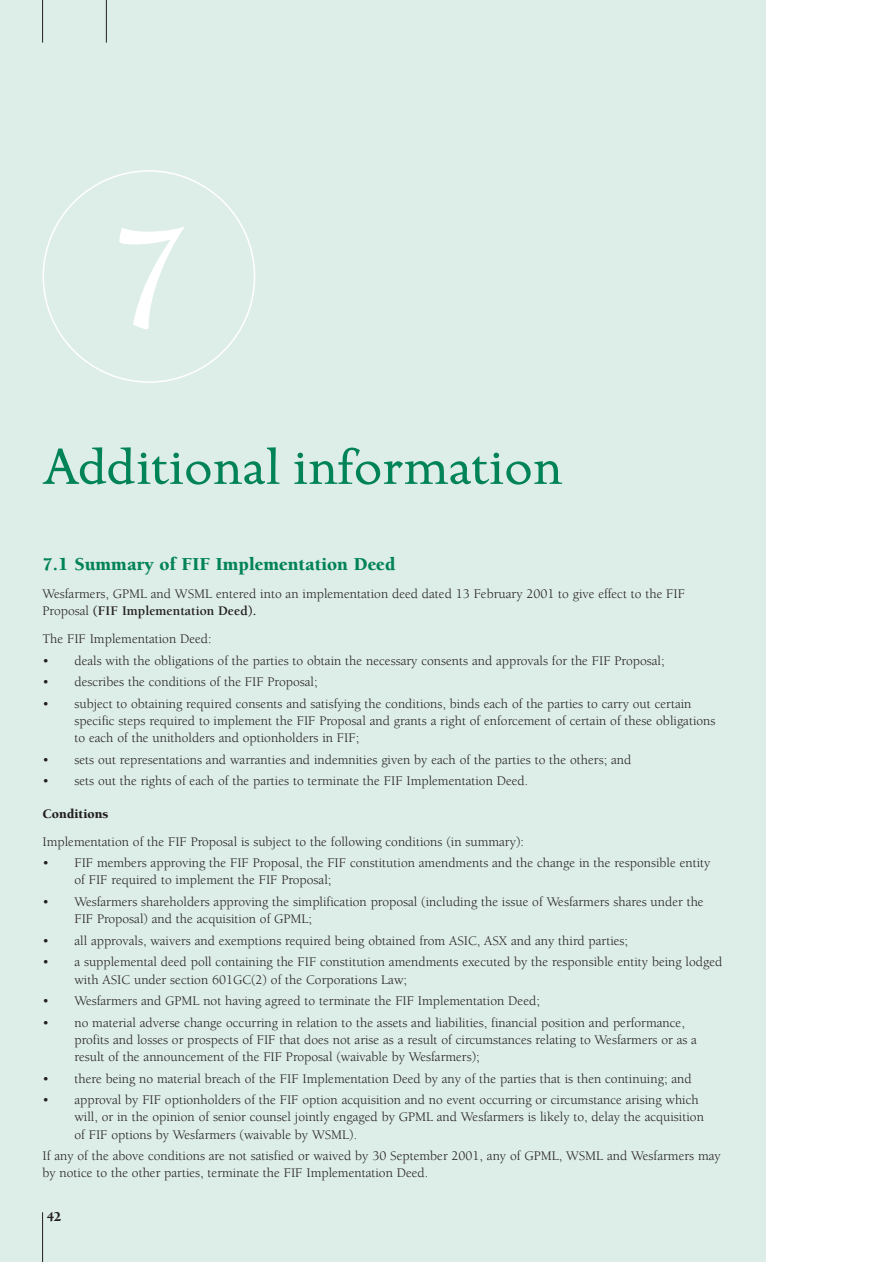
<style>
.page{position:relative;width:893px;height:1262px;background:#fff}
.page>*{position:absolute;margin:0;border:0;box-sizing:border-box;transform-origin:0 0}
.t1{font:700 150px "Berkeley";color:#fff}
.t2{font:52.5px "Golden Cockerel ITC";color:#008356}
.t3{font:900 18.75px "Berkeley";color:#008356}
.t4{font:900 13.8px "Berkeley";color:#231f20}
.t5{font:13.5px/17.2px "Berkeley";color:#231f20}
.t6{font:900 13.5px "Berkeley";color:#231f20}
.s1{font-weight:700}
</style>
<div class="page">
<div style="left:0;top:0;width:765px;height:1262px;background:#ddede7"></div>
<hr style="left:42px;top:1212px;width:1px;height:50px;background:#231f20">
<hr style="left:42px;top:0;width:1px;height:43px;background:#231f20">
<hr style="left:106px;top:0;width:1px;height:43px;background:#231f20">
<h1 class="t1" style="left:109px;top:219px;width:82px">7</h1>
<h2 class="t2" style="left:43px;top:446px;width:522px">Additional information</h2>
<h3 class="t3" style="left:43px;top:557px;width:354px">7.1 Summary of FIF Implementation Deed</h3>
<p class="t5" style="left:43px;top:586px;width:644px">Wesfarmers, GPML and WSML entered into an implementation deed dated 13 February 2001 to give effect to the FIF<br>Proposal <span class="s1">(FIF Implementation Deed).</span></p>
<p class="t5" style="left:43px;top:631px;width:170px">The FIF Implementation Deed:</p>
<p class="t5" style="left:43px;top:653px;width:623px">• deals with the obligations of the parties to obtain the necessary consents and approvals for the FIF Proposal;</p>
<p class="t5" style="left:43px;top:674px;width:276px">• describes the conditions of the FIF Proposal;</p>
<p class="t5" style="left:74px;top:696px;width:642px;text-indent:-32px">• subject to obtaining required consents and satisfying the conditions, binds each of the parties to carry out certain specific steps required to implement the FIF Proposal and grants a right of enforcement of certain of these obligations to each of the unitholders and optionholders in FIF;</p>
<p class="t5" style="left:43px;top:752px;width:590px">• sets out representations and warranties and indemnities given by each of the parties to the others; and</p>
<p class="t5" style="left:43px;top:773px;width:487px">• sets out the rights of each of the parties to terminate the FIF Implementation Deed.</p>
<p class="t6" style="left:43px;top:808px;width:67px">Conditions</p>
<p class="t5" style="left:43px;top:834px;width:483px">Implementation of the FIF Proposal is subject to the following conditions (in summary):</p>
<p class="t5" style="left:74px;top:855px;width:637px;text-indent:-32px">• FIF members approving the FIF Proposal, the FIF constitution amendments and the change in the responsible entity of FIF required to implement the FIF Proposal;</p>
<p class="t5" style="left:74px;top:894px;width:630px;text-indent:-32px">• Wesfarmers shareholders approving the simplification proposal (including the issue of Wesfarmers shares under the<br>FIF Proposal) and the acquisition of GPML;</p>
<p class="t5" style="left:43px;top:933px;width:587px">• all approvals, waivers and exemptions required being obtained from ASIC, ASX and any third parties;</p>
<p class="t5" style="left:74px;top:954px;width:649px;text-indent:-32px">• a supplemental deed poll containing the FIF constitution amendments executed by the responsible entity being lodged with ASIC under section 601GC(2) of the Corporations Law;</p>
<p class="t5" style="left:43px;top:993px;width:499px">• Wesfarmers and GPML not having agreed to terminate the FIF Implementation Deed;</p>
<p class="t5" style="left:74px;top:1015px;width:624px;text-indent:-32px">• no material adverse change occurring in relation to the assets and liabilities, financial position and performance, profits and losses or prospects of FIF that does not arise as a result of circumstances relating to Wesfarmers or as a result of the announcement of the FIF Proposal (waivable by Wesfarmers);</p>
<p class="t5" style="left:43px;top:1071px;width:650px">• there being no material breach of the FIF Implementation Deed by any of the parties that is then continuing; and</p>
<p class="t5" style="left:74px;top:1092px;width:631px;text-indent:-32px">• approval by FIF optionholders of the FIF option acquisition and no event occurring or circumstance arising which will, or in the opinion of senior counsel jointly engaged by GPML and Wesfarmers is likely to, delay the acquisition of FIF options by Wesfarmers (waivable by WSML).</p>
<p class="t5" style="left:43px;top:1148px;width:679px">If any of the above conditions are not satisfied or waived by 30 September 2001, any of GPML, WSML and Wesfarmers may by notice to the other parties, terminate the FIF Implementation Deed.</p>
<p class="t4" style="left:47px;top:1211px;width:16px">42</p>
</div>
